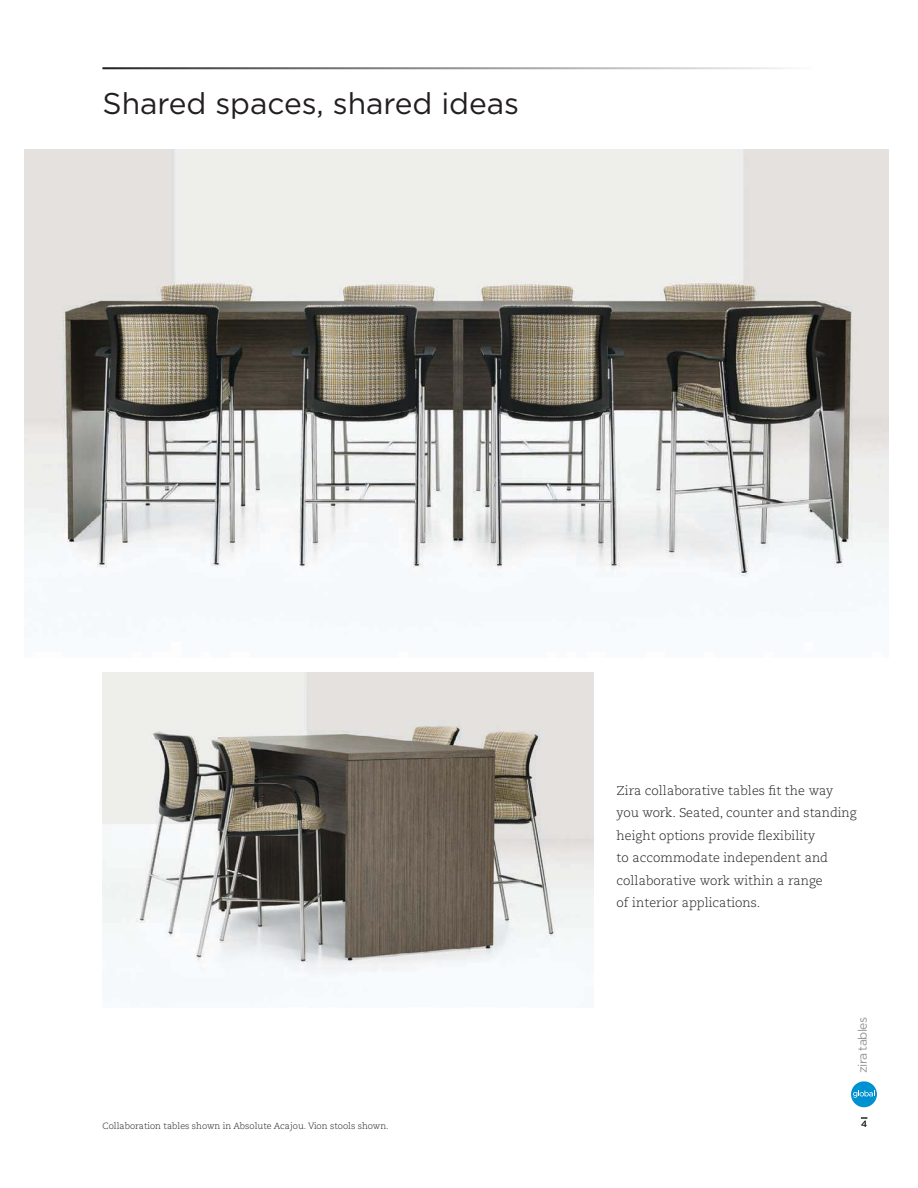
<style>
.page{position:relative;width:918px;height:1188px;background:#fff}
.page>*{position:absolute;margin:0;border:0;box-sizing:border-box;transform-origin:0 0}
.t1{font:30px "Gotham";color:#231f20}
.t2{font:300 12.75px/22.5px "Caecilia LT Std";color:#231f20}
.t3{font:12.3px "Gotham";letter-spacing:-.05em;color:#939598}
.t4{font:300 9px "Caecilia LT Std";color:#231f20}
.t5{font:9px "Gotham";color:#231f20}
</style>
<div class="page">
<img style="left:25px;top:149px;width:864px;height:429px">
<img style="left:103px;top:68px;width:688px;height:1px">
<div style="left:851px;top:1081px;width:26px;height:26px;background:#0091d1;border-radius:50%"></div>
<svg style="left:853px;top:1090px;width:22px;height:8px"></svg>
<img style="left:103px;top:673px;width:491px;height:310px">
<h1 class="t1" style="left:103px;top:92px;width:418px">Shared spaces, shared ideas</h1>
<p class="t2" style="left:617px;top:780px;width:241px">Zira collaborative tables fit the way you work. Seated, counter and standing height options provide flexibility<br>to accommodate independent and collaborative work within a range<br>of interior applications.</p>
<p class="t3" style="left:858px;top:1073px;width:58px;rotate:-90deg">zira tables</p>
<p class="t4" style="left:103px;top:1122px;width:288px">Collaboration tables shown in Absolute Acajou. Vion stools shown.</p>
<p class="t5" style="left:861px;top:1121px;width:8px">4</p>
</div>
